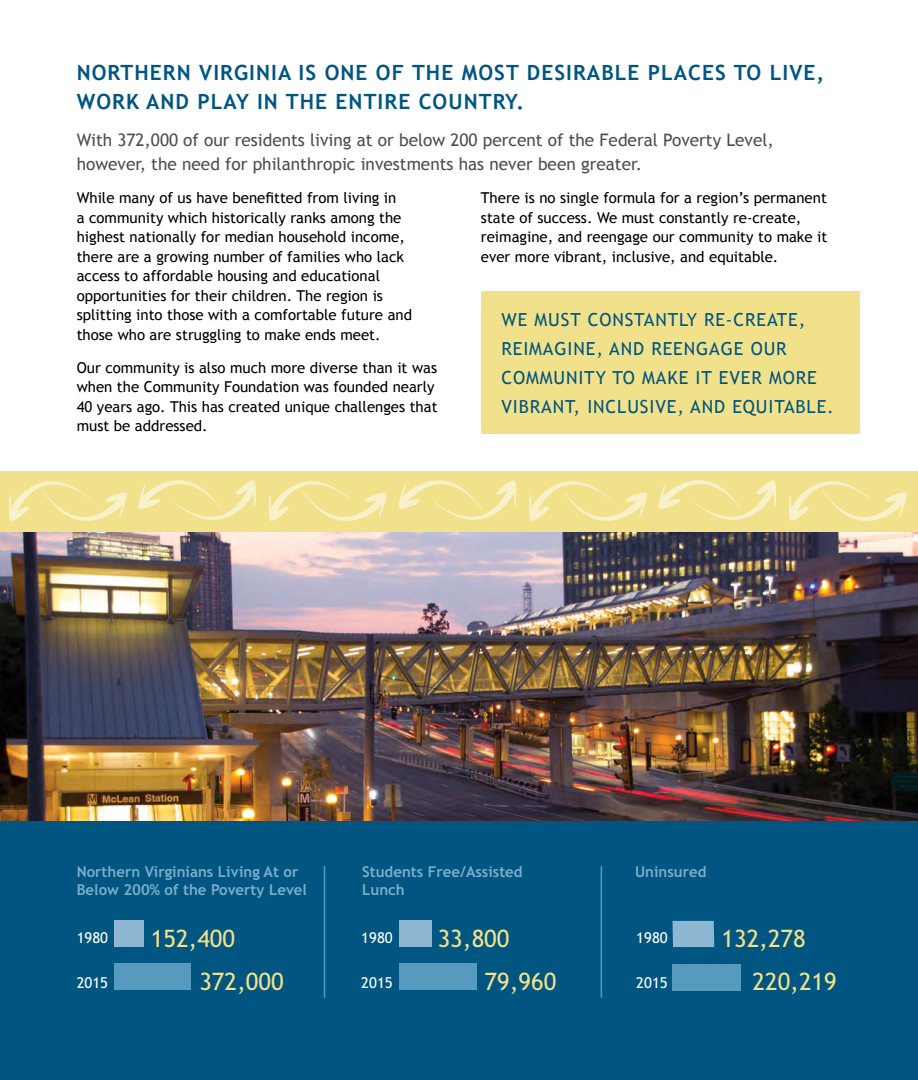
<style>
.page{position:relative;width:918px;height:1080px;background:#fff}
.page>*{position:absolute;margin:0;border:0;box-sizing:border-box;transform-origin:0 0}
.t1{font:24px/43.3px "Trebuchet";color:#f2e18b}
.t2{font:700 21px/28.5px "Trebuchet MS";letter-spacing:.05em;color:#005581}
.t3{font:18px/28.8px "Trebuchet MS";letter-spacing:.05em;color:#005581}
.t4{font:17.25px/24px "Trebuchet MS";color:#4d4d4f}
.t5{font:15px/19.5px "Trebuchet MS";color:#000}
.t6{font:700 15px/18px "Trebuchet";color:#79adca}
.t7{font:15px "Trebuchet";color:#fff}
</style>
<div class="page">
<img style="left:0;top:532px;width:918px;height:289px">
<div style="left:0;top:821px;width:918px;height:259px;background:#005581"></div>
<div style="left:114px;top:963px;width:77px;height:27px;background:#569bbe"></div>
<div style="left:114px;top:920px;width:30px;height:27px;background:#8cb6d1"></div>
<div style="left:399px;top:963px;width:78px;height:27px;background:#569bbe"></div>
<div style="left:399px;top:920px;width:33px;height:27px;background:#8cb6d1"></div>
<div style="left:672px;top:964px;width:69px;height:26px;background:#569bbe"></div>
<svg style="left:672px;top:921px;width:42px;height:26px"></svg>
<hr style="left:601px;top:866px;width:1px;height:132px;background:#569bbe">
<hr style="left:324px;top:866px;width:1px;height:132px;background:#569bbe">
<div style="left:0;top:471px;width:918px;height:61px;background:#f2e18b"></div>
<svg style="left:138px;top:480px;width:118px;height:40px"></svg>
<svg style="left:268px;top:481px;width:119px;height:40px"></svg>
<svg style="left:9px;top:481px;width:118px;height:40px"></svg>
<svg style="left:658px;top:480px;width:118px;height:40px"></svg>
<svg style="left:789px;top:481px;width:118px;height:40px"></svg>
<svg style="left:398px;top:480px;width:119px;height:40px"></svg>
<svg style="left:529px;top:481px;width:118px;height:40px"></svg>
<div style="left:481px;top:292px;width:378px;height:142px;background:#f2e18b"></div>
<h2 class="t2" style="left:77px;top:59px;width:749px">NORTHERN VIRGINIA IS ONE OF THE MOST DESIRABLE PLACES TO LIVE,<br>WORK AND PLAY IN THE ENTIRE COUNTRY.</h2>
<p class="t4" style="left:77px;top:128px;width:699px">With 372,000 of our residents living at or below 200 percent of the Federal Poverty Level, however, the need for philanthropic investments has never been greater.</p>
<p class="t5" style="left:77px;top:188px;width:337px">While many of us have benefitted from living in<br>a community which historically ranks among the highest nationally for median household income, there are a growing number of families who lack access to affordable housing and educational opportunities for their children. The region is splitting into those with a comfortable future and those who are struggling to make ends meet.</p>
<p class="t5" style="left:77px;top:358px;width:362px">Our community is also much more diverse than it was when the Community Foundation was founded nearly 40 years ago. This has created unique challenges that must be addressed.</p>
<p class="t5" style="left:481px;top:188px;width:348px">There is no single formula for a region’s permanent state of success. We must constantly re-create, reimagine, and reengage our community to make it ever more vibrant, inclusive, and equitable.</p>
<p class="t3" style="left:501px;top:306px;width:334px">WE MUST CONSTANTLY RE-CREATE,<br>REIMAGINE, AND REENGAGE OUR<br>COMMUNITY TO MAKE IT EVER MORE<br>VIBRANT, INCLUSIVE, AND EQUITABLE.</p>
<p class="t6" style="left:77px;top:863px;width:223px">Northern Virginians Living At or</p>
<p class="t6" style="left:635px;top:863px;width:73px">Uninsured</p>
<p class="t6" style="left:77px;top:881px;width:232px">Below 200% of the Poverty Level</p>
<p class="t7" style="left:77px;top:929px;width:33px">1980</p>
<p class="t7" style="left:361px;top:929px;width:33px">1980</p>
<p class="t7" style="left:636px;top:929px;width:33px">1980</p>
<p class="t7" style="left:77px;top:974px;width:33px">2015</p>
<p class="t7" style="left:361px;top:974px;width:33px">2015</p>
<p class="t7" style="left:636px;top:974px;width:33px">2015</p>
<p class="t6" style="left:362px;top:863px;width:162px">Students Free/Assisted<br>Lunch</p>
<h1 class="t1" style="left:199px;top:917px;width:86px;text-indent:-48px">152,400<br>372,000</h1>
<h1 class="t1" style="left:438px;top:917px;width:73px">33,800</h1>
<h1 class="t1" style="left:722px;top:917px;width:86px">132,278</h1>
<h1 class="t1" style="left:485px;top:960px;width:73px">79,960</h1>
<h1 class="t1" style="left:753px;top:960px;width:86px">220,219</h1>
</div>
